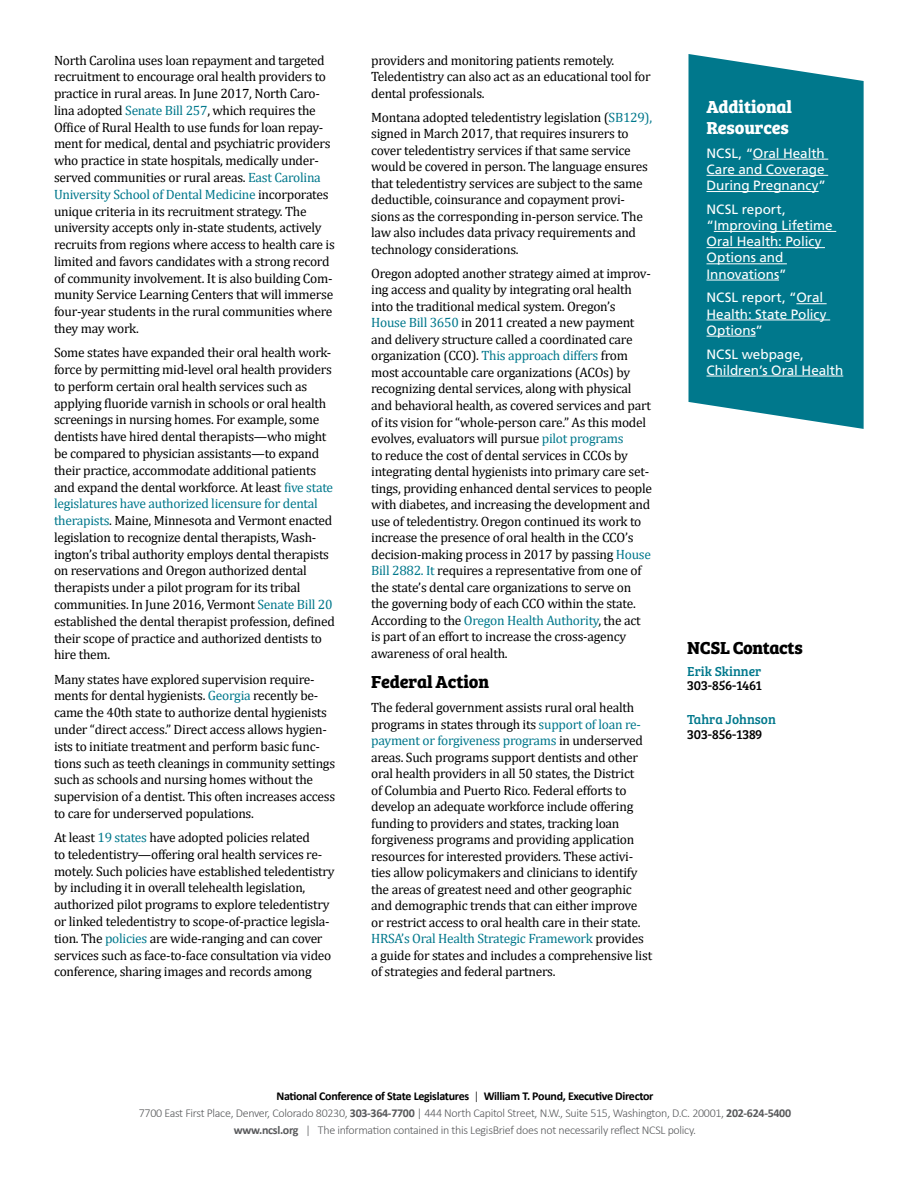
<style>
.page{position:relative;width:918px;height:1188px;background:#fff}
.page>*{position:absolute;margin:0;border:0;box-sizing:border-box;transform-origin:0 0}
.HEAD1{font:700 18px "Bree Serif";letter-spacing:-.01em;color:#000}
.BOX_HEAD{font:700 18px/21px "Bree Serif";letter-spacing:-.01em;color:#fff}
.TEXT{font:13.5px/16.8px "Cambria";letter-spacing:-.02em;color:#000}
.BOX_TEXT{font:13.5px/16.2px "Frutiger LT Std";color:#fff}
.t1{font:13.5px/14.5px "Bree Serif";color:#00788c}
.t2{font:13.5px/14.5px "Bree Serif";color:#000}
.t3{font:300 12px "Calibri";letter-spacing:-.025em;color:#58595b}
.t4{font:700 12px "Calibri";letter-spacing:-.025em;color:#000}
.s1{color:#00788c}
.s2{color:#000}
.s3{font-weight:300}
.s4{font-weight:700}
</style>
<div class="page">
<svg style="left:688px;top:54px;width:176px;height:375px;background:#178496"></svg>
<hr style="left:753px;top:159px;width:75px;height:1px;background:#fff">
<hr style="left:706px;top:175px;width:122px;height:1px;background:#fff">
<hr style="left:706px;top:191px;width:113px;height:1px;background:#fff">
<hr style="left:714px;top:231px;width:122px;height:1px;background:#fff">
<hr style="left:706px;top:247px;width:119px;height:1px;background:#fff">
<hr style="left:706px;top:263px;width:81px;height:1px;background:#fff">
<hr style="left:706px;top:280px;width:73px;height:1px;background:#fff">
<hr style="left:796px;top:303px;width:31px;height:1px;background:#fff">
<hr style="left:706px;top:320px;width:124px;height:1px;background:#fff">
<hr style="left:706px;top:336px;width:50px;height:1px;background:#fff">
<hr style="left:706px;top:376px;width:137px;height:1px;background:#fff">
<p class="TEXT" style="left:54px;top:51px;width:282px">North Carolina uses loan repayment and targeted recruitment to encourage oral health providers to practice in rural areas. In June 2017, North Caro&shy;lina adopted <span class="s1">Senate Bill 257</span>, which requires the Office of Rural Health to use funds for loan repay&shy;ment for medical, dental and psychiatric providers who practice in state hospitals, medically under&shy;served communities or rural areas. <span class="s1">East Carolina University School of Dental Medicine</span> incorporates unique criteria in its recruitment strategy. The university accepts only in-state students, actively recruits from regions where access to health care is limited and favors candidates with a strong record of community involvement. It is also building Com&shy;munity Service Learning Centers that will immerse four-year students in the rural communities where they may work.</p>
<p class="TEXT" style="left:54px;top:344px;width:282px">Some states have expanded their oral health work&shy;force by permitting mid-level oral health providers to perform certain oral health services such as applying fluoride varnish in schools or oral health screenings in nursing homes. For example, some dentists have hired dental therapists—who might be compared to physician assistants—to expand their practice, accommodate additional patients and expand the dental workforce. At least <span class="s1">five state legislatures have authorized licensure for dental therapists</span>. Maine, Minnesota and Vermont enacted legislation to recognize dental therapists, Wash&shy;ington’s tribal authority employs dental therapists on reservations and Oregon authorized dental therapists under a pilot program for its tribal communities. In June 2016, Vermont <span class="s1">Senate Bill 20 </span>established the dental therapist profession, defined their scope of practice and authorized dentists to hire them.</p>
<p class="TEXT" style="left:54px;top:671px;width:283px">Many states have explored supervision require&shy;ments for dental hygienists. <span class="s1">Georgia</span> recently be&shy;came the 40th state to authorize dental hygienists under “direct access.” Direct access allows hygien&shy;ists to initiate treatment and perform basic func&shy;tions such as teeth cleanings in community settings such as schools and nursing homes without the supervision of a dentist. This often increases access to care for underserved populations.</p>
<p class="TEXT" style="left:54px;top:829px;width:282px">At least <span class="s1">19 states</span> have adopted policies related<br>to teledentistry—offering oral health services re&shy;motely. Such policies have established teledentistry by including it in overall telehealth legislation, authorized pilot programs to explore teledentistry or linked teledentistry to scope-of-practice legisla&shy;tion. The <span class="s1">policies</span> are wide-ranging and can cover services such as face-to-face consultation via video conference, sharing images and records among</p>
<p class="TEXT" style="left:371px;top:52px;width:281px">providers and monitoring patients remotely.<br>Teledentistry can also act as an educational tool for dental professionals.</p>
<p class="TEXT" style="left:371px;top:109px;width:283px">Montana adopted teledentistry legislation (<span class="s1">SB129), </span>signed in March 2017, that requires insurers to cover teledentistry services if that same service would be covered in person. The language ensures that teledentistry services are subject to the same deductible, coinsurance and copayment provi&shy;sions as the corresponding in-person service. The law also includes data privacy requirements and technology considerations.</p>
<p class="TEXT" style="left:371px;top:265px;width:282px">Oregon adopted another strategy aimed at improv&shy;ing access and quality by integrating oral health into the traditional medical system. Oregon’s <span class="s1">House Bill 3650</span> in 2011 created a new payment and delivery structure called a coordinated care organization (CCO). <span class="s1">This approach differs</span> from most accountable care organizations (ACOs) by recognizing dental services, along with physical and behavioral health, as covered services and part of its vision for “whole-person care.” As this model evolves, evaluators will pursue <span class="s1">pilot programs<br></span>to reduce the cost of dental services in CCOs by integrating dental hygienists into primary care set&shy;tings, providing enhanced dental services to people with diabetes, and increasing the development and use of teledentistry. Oregon continued its work to increase the presence of oral health in the CCO’s decision-making process in 2017 by passing <span class="s1">House Bill 2882. It</span> requires a representative from one of the state’s dental care organizations to serve on the governing body of each CCO within the state.<br>According to the <span class="s1">Oregon Health Authority</span>, the act is part of an effort to increase the cross-agency awareness of oral health.</p>
<p class="HEAD1" style="left:371px;top:668px;width:119px">Federal Action</p>
<p class="TEXT" style="left:371px;top:699px;width:283px">The federal government assists rural oral health programs in states through its <span class="s1">support of loan re&shy;payment or forgiveness programs</span> in underserved areas. Such programs support dentists and other oral health providers in all 50 states, the District<br>of Columbia and Puerto Rico. Federal efforts to develop an adequate workforce include offering funding to providers and states, tracking loan forgiveness programs and providing application resources for interested providers. These activi&shy;ties allow policymakers and clinicians to identify the areas of greatest need and other geographic and demographic trends that can either improve or restrict access to oral health care in their state.<br><span class="s1">HRSA’s Oral Health Strategic Framework</span> provides a guide for states and includes a comprehensive list of strategies and federal partners.</p>
<p class="BOX_HEAD" style="left:706px;top:95px;width:87px">Additional<br>Resources</p>
<p class="BOX_TEXT" style="left:706px;top:145px;width:121px;text-align:justify">NCSL, “Oral Health Care and Coverage During Pregnancy”</p>
<p class="BOX_TEXT" style="left:706px;top:201px;width:128px">NCSL report, “Improving Lifetime<br>Oral Health: Policy<br>Options and<br>Innovations”</p>
<p class="BOX_TEXT" style="left:706px;top:290px;width:122px">NCSL report, “Oral<br>Health: State Policy<br>Options”</p>
<p class="BOX_TEXT" style="left:706px;top:346px;width:138px">NCSL webpage,<br>Children’s Oral Health</p>
<p class="HEAD1" style="left:687px;top:633px;width:117px">NCSL Contacts</p>
<p class="t2" style="left:687px;top:663px;width:76px"><span class="s1">Erik Skinner<br></span>303-856-1461</p>
<p class="t1" style="left:687px;top:712px;width:90px">Tahra Johnson<br><span class="s2">303-856-1389</span></p>
<p class="t4" style="left:276px;top:1087px;width:379px">National Conference of State Legislatures <span class="s3">|</span> William T. Pound, Executive Director</p>
<p class="t3" style="left:139px;top:1106px;width:654px">7700 East First Place, Denver, Colorado 80230, <span class="s4">303-364-7700</span> | 444 North Capitol Street, N.W., Suite 515, Washington, D.C. 20001, <span class="s4">202-624-5400</span></p>
<p class="t3" style="left:234px;top:1123px;width:464px"><span class="s4">www.ncsl.org</span> | The information contained in this LegisBrief does not necessarily reflect NCSL policy.</p>
</div>
